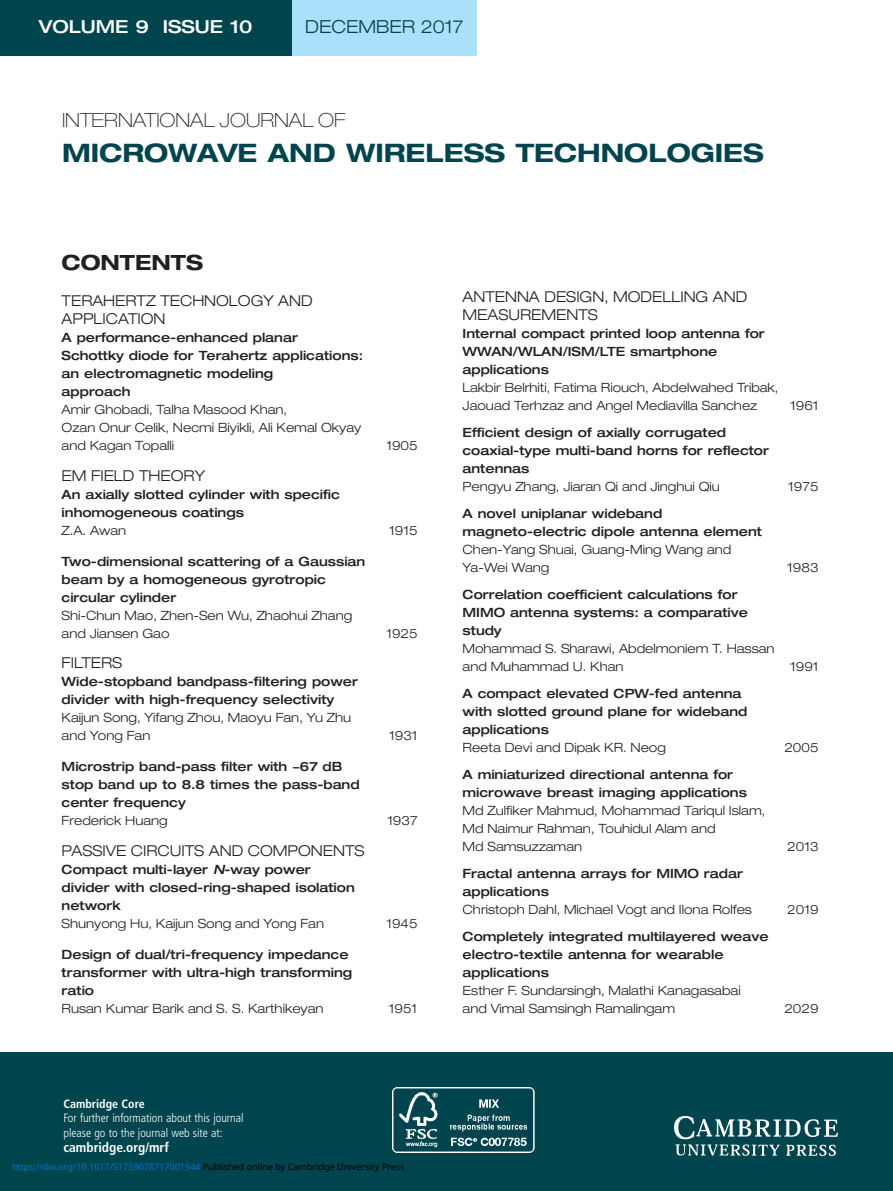
<style>
.page{position:relative;width:893px;height:1191px;background:#fff}
.page>*{position:absolute;margin:0;border:0;box-sizing:border-box;transform-origin:0 0}
.t1{font:700 expanded 25.5px "Helvetica Neue";color:#00444e}
.t2{font:700 expanded 21px "Helvetica Neue";color:#231f20}
.t3{font:100 expanded 19.5px "Helvetica Neue";color:#231f20}
.t4{font:500 expanded 18px "Helvetica Neue";color:#fff}
.t5{font:300 expanded 18px "Helvetica Neue";color:#00444e}
.t6{font:300 expanded 15px/18px "Helvetica Neue";color:#231f20}
.t7{font:700 condensed 13.5px "Frutiger";color:#fff}
.t8{font:500 expanded 12.75px/18px "Helvetica Neue";color:#231f20}
.t9{font:300 expanded 12.75px/18px "Helvetica Neue";color:#231f20}
.t10{font:300 condensed 12px/14.4px "Frutiger";color:#fff}
.t11{font:700 condensed 12px "Frutiger";color:#fff}
.t12{font:9px "Noto Sans";color:#0172cf}
.s1{font-style:italic}
.s2{color:#000}
</style>
<div class="page">
<hr style="left:892px;top:0;width:1px;height:1191px;background:#00444e">
<div style="left:0;top:1052px;width:893px;height:139px;background:#00444e"></div>
<div style="left:0;top:0;width:291px;height:55px;background:#00444e"></div>
<div style="left:292px;top:0;width:185px;height:55px;background:#aae0f9"></div>
<img style="left:674px;top:1116px;width:163px;height:39px">
<img style="left:393px;top:1087px;width:142px;height:65px">
<h3 class="t4" style="left:39px;top:20px;width:215px">VOLUME 9 ISSUE 10</h3>
<h3 class="t5" style="left:305px;top:20px;width:160px">DECEMBER 2017</h3>
<h3 class="t3" style="left:62px;top:113px;width:285px">INTERNATIONAL JOURNAL OF</h3>
<h1 class="t1" style="left:62px;top:143px;width:703px">MICROWAVE AND WIRELESS TECHNOLOGIES</h1>
<h2 class="t2" style="left:62px;top:255px;width:143px">CONTENTS</h2>
<p class="t6" style="left:62px;top:293px;width:253px">TERAHERTZ TECHNOLOGY AND<br>APPLICATION</p>
<p class="t8" style="left:62px;top:329px;width:303px">A performance-enhanced planar<br>Schottky diode for Terahertz applications: an electromagnetic modeling<br>approach</p>
<p class="t9" style="left:62px;top:402px;width:301px">Amir Ghobadi, Talha Masood Khan,<br>Ozan Onur Celik, Necmi Biyikli, Ali Kemal Okyay and Kagan Topalli</p>
<p class="t9" style="left:386px;top:438px;width:33px">1905</p>
<p class="t6" style="left:62px;top:468px;width:145px">EM FIELD THEORY</p>
<p class="t8" style="left:62px;top:486px;width:280px">An axially slotted cylinder with specific inhomogeneous coatings</p>
<p class="t9" style="left:62px;top:522px;width:66px">Z.A. Awan</p>
<p class="t9" style="left:389px;top:522px;width:30px">1915</p>
<p class="t8" style="left:62px;top:553px;width:305px">Two-dimensional scattering of a Gaussian beam by a homogeneous gyrotropic circular cylinder</p>
<p class="t9" style="left:62px;top:607px;width:292px">Shi-Chun Mao, Zhen-Sen Wu, Zhaohui Zhang and Jiansen Gao</p>
<p class="t9" style="left:386px;top:625px;width:33px">1925</p>
<p class="t6" style="left:62px;top:655px;width:62px">FILTERS</p>
<p class="t8" style="left:62px;top:674px;width:298px">Wide-stopband bandpass-filtering power divider with high-frequency selectivity</p>
<p class="t9" style="left:62px;top:710px;width:291px">Kaijun Song, Yifang Zhou, Maoyu Fan, Yu Zhu and Yong Fan</p>
<p class="t9" style="left:389px;top:728px;width:30px">1931</p>
<p class="t8" style="left:62px;top:759px;width:299px">Microstrip band-pass filter with −67 dB stop band up to 8.8 times the pass-band center frequency</p>
<p class="t9" style="left:62px;top:813px;width:108px">Frederick Huang</p>
<p class="t9" style="left:387px;top:813px;width:32px">1937</p>
<p class="t6" style="left:62px;top:843px;width:304px">PASSIVE CIRCUITS AND COMPONENTS</p>
<p class="t8" style="left:62px;top:862px;width:295px">Compact multi-layer <span class="s1">N</span>-way power divider with closed-ring-shaped isolation network</p>
<p class="t9" style="left:62px;top:916px;width:264px">Shunyong Hu, Kaijun Song and Yong Fan</p>
<p class="t9" style="left:386px;top:916px;width:33px">1945</p>
<p class="t8" style="left:62px;top:947px;width:292px">Design of dual/tri-frequency impedance transformer with ultra-high transforming ratio</p>
<p class="t9" style="left:62px;top:1001px;width:263px">Rusan Kumar Barik and S. S. Karthikeyan</p>
<p class="t9" style="left:389px;top:1001px;width:30px">1951</p>
<p class="t11" style="left:63px;top:1098px;width:83px">Cambridge Core</p>
<p class="t10" style="left:63px;top:1111px;width:182px">For further information about this journal please go to the journal web site at:</p>
<p class="t7" style="left:63px;top:1142px;width:107px">cambridge.org/mrf</p>
<p class="t12" style="left:12px;top:1160px;width:394px">https://doi.org/10.1017/S1759078717001544 <span class="s2">Published online by Cambridge University Press</span></p>
<p class="t6" style="left:463px;top:289px;width:286px">ANTENNA DESIGN, MODELLING AND<br>MEASUREMENTS</p>
<p class="t8" style="left:463px;top:325px;width:304px">Internal compact printed loop antenna for<br>WWAN/WLAN/ISM/LTE smartphone applications</p>
<p class="t9" style="left:463px;top:379px;width:317px">Lakbir Belrhiti, Fatima Riouch, Abdelwahed Tribak,<br>Jaouad Terhzaz and Angel Mediavilla Sanchez</p>
<p class="t9" style="left:790px;top:397px;width:30px">1961</p>
<p class="t8" style="left:463px;top:424px;width:308px">Efficient design of axially corrugated coaxial-type multi-band horns for reflector antennas</p>
<p class="t9" style="left:463px;top:478px;width:259px">Pengyu Zhang, Jiaran Qi and Jinghui Qiu</p>
<p class="t9" style="left:788px;top:478px;width:32px">1975</p>
<p class="t8" style="left:463px;top:505px;width:301px">A novel uniplanar wideband magneto-electric dipole antenna element</p>
<p class="t9" style="left:463px;top:541px;width:270px">Chen-Yang Shuai, Guang-Ming Wang and<br>Ya-Wei Wang</p>
<p class="t9" style="left:787px;top:559px;width:33px">1983</p>
<p class="t8" style="left:463px;top:586px;width:287px">Correlation coefficient calculations for<br>MIMO antenna systems: a comparative study</p>
<p class="t9" style="left:463px;top:640px;width:314px">Mohammad S. Sharawi, Abdelmoniem T. Hassan and Muhammad U. Khan</p>
<p class="t9" style="left:790px;top:658px;width:30px">1991</p>
<p class="t8" style="left:463px;top:685px;width:286px">A compact elevated CPW-fed antenna with slotted ground plane for wideband applications</p>
<p class="t9" style="left:463px;top:739px;width:205px">Reeta Devi and Dipak KR. Neog</p>
<p class="t9" style="left:784px;top:739px;width:36px">2005</p>
<p class="t8" style="left:463px;top:766px;width:286px">A miniaturized directional antenna for microwave breast imaging applications</p>
<p class="t9" style="left:463px;top:802px;width:304px">Md Zulfiker Mahmud, Mohammad Tariqul Islam,<br>Md Naimur Rahman, Touhidul Alam and<br>Md Samsuzzaman</p>
<p class="t9" style="left:787px;top:838px;width:33px">2013</p>
<p class="t8" style="left:463px;top:865px;width:282px">Fractal antenna arrays for MIMO radar applications</p>
<p class="t9" style="left:463px;top:901px;width:291px">Christoph Dahl, Michael Vogt and Ilona Rolfes</p>
<p class="t9" style="left:787px;top:901px;width:33px">2019</p>
<p class="t8" style="left:463px;top:928px;width:308px">Completely integrated multilayered weave electro-textile antenna for wearable applications</p>
<p class="t9" style="left:463px;top:982px;width:280px">Esther F. Sundarsingh, Malathi Kanagasabai and Vimal Samsingh Ramalingam</p>
<p class="t9" style="left:784px;top:1000px;width:36px">2029</p>
</div>
